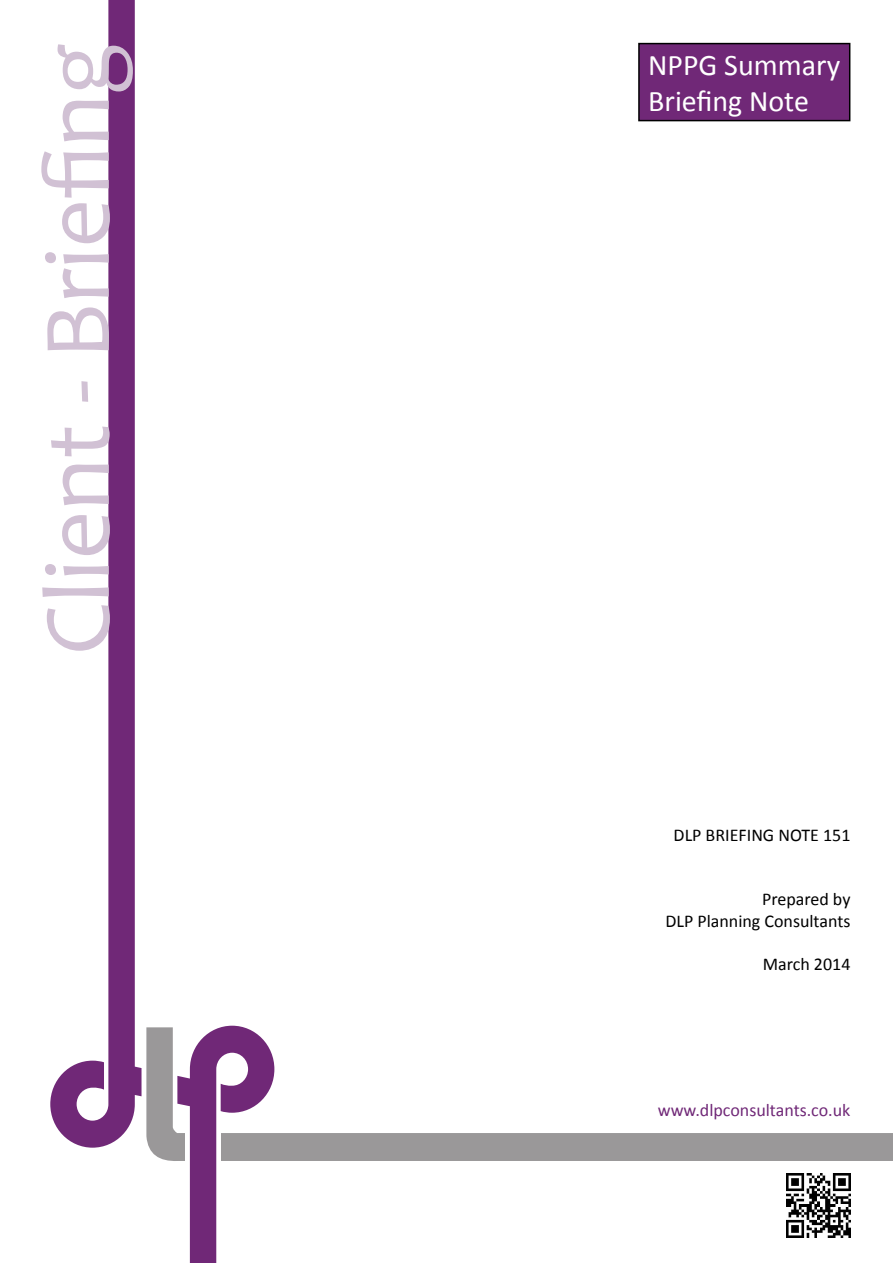
<style>
.page{position:relative;width:893px;height:1263px;background:#fff}
.page>*{position:absolute;margin:0;border:0;box-sizing:border-box;transform-origin:0 0}
.t1{font:96px "Candara";color:#d1c1d4}
.t2{font:30px/36px "Calibri";color:#fff}
.t3{font:18px/21.6px "Calibri";color:#000;text-align:right}
.t4{font:18px "Calibri";color:#702877}
</style>
<div class="page">
<svg style="left:146px;top:1027px;width:747px;height:134px"></svg>
<svg style="left:50px;top:0;width:92px;height:1148px"></svg>
<svg style="left:177px;top:1026px;width:97px;height:237px"></svg>
<img style="left:787px;top:1174px;width:63px;height:63px">
<div style="left:639px;top:44px;width:211px;height:77px;background:#702877"></div>
<div style="left:638px;top:43px;width:212px;height:78px;border:2px solid #000"></div>
<h1 class="t1" style="left:17px;top:655px;width:614px;rotate:-90deg">Client - Briefing</h1>
<h2 class="t2" style="left:648px;top:47px;width:194px">NPPG Summary<br>Briefing Note</h2>
<p class="t3" style="left:674px;top:824px;width:178px">DLP BRIEFING NOTE 151</p>
<p class="t3" style="left:665px;top:889px;width:187px">Prepared by<br>DLP Planning Consultants</p>
<p class="t3" style="left:763px;top:953px;width:89px">March 2014</p>
<p class="t4" style="left:658px;top:1098px;width:194px">www.dlpconsultants.co.uk</p>
</div>
